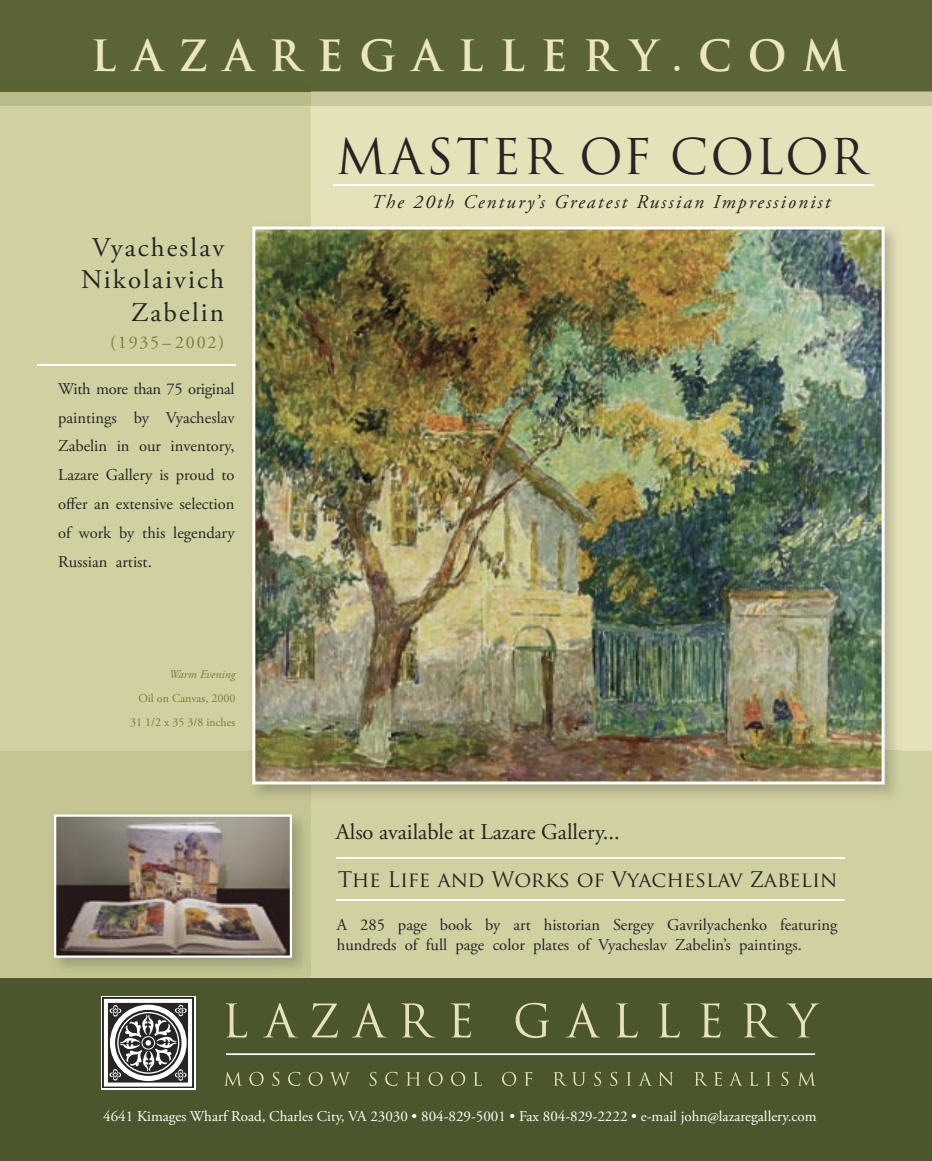
<style>
.page{position:relative;width:932px;height:1161px;background:#e5e1b8}
.page>*{position:absolute;margin:0;border:0;box-sizing:border-box;transform-origin:0 0}
.t1{font:48px "Trajan Pro";letter-spacing:.045em;color:#272425}
.t2{font:700 42px "Trajan Pro";letter-spacing:.38em;color:#ece7bb}
.t3{font:27px/32.4px "Adobe Garamond Pro";letter-spacing:.08em;color:#272425;text-align:right}
.t4{font:22.5px "Adobe Garamond Pro";color:#272425}
.t5{font:21px "Trajan Pro";color:#272425}
.t6{font:italic 19.5px "Adobe Garamond Pro";letter-spacing:.11em;color:#272425}
.t7{font:18px "Adobe Garamond Pro";letter-spacing:.1em;color:#807b39}
.t8{font:16.5px/28.8px "Adobe Garamond Pro";color:#272425}
.t9{font:15px "Adobe Garamond Pro";color:#fff}
.t10{font:12px/24px "Adobe Garamond Pro";color:#807b39;text-align:right}
.t11{font:italic 12px "Adobe Garamond Pro";color:#807b39}
</style>
<div class="page">
<div style="left:310px;top:751px;width:622px;height:227px;background:#d1d0a1"></div>
<hr style="left:333px;top:184px;width:540px;height:2px;background:#fff">
<hr style="left:336px;top:899px;width:508px;height:2px;background:#fff">
<hr style="left:336px;top:857px;width:508px;height:1px;background:#fff">
<div style="left:0;top:106px;width:310px;height:645px;background:#d1d0a1"></div>
<div style="left:0;top:751px;width:310px;height:227px;background:#c5c593"></div>
<div style="left:0;top:978px;width:932px;height:183px;background:#4b562d"></div>
<div style="left:101px;top:996px;width:94px;height:94px;background:#fff"></div>
<svg style="left:226px;top:1003px;width:21px;height:35px"></svg>
<svg style="left:263px;top:1003px;width:34px;height:34px"></svg>
<svg style="left:312px;top:1003px;width:26px;height:35px"></svg>
<svg style="left:352px;top:1003px;width:34px;height:34px"></svg>
<svg style="left:401px;top:1003px;width:34px;height:34px"></svg>
<svg style="left:451px;top:1003px;width:20px;height:35px"></svg>
<svg style="left:515px;top:1003px;width:34px;height:35px"></svg>
<svg style="left:566px;top:1003px;width:34px;height:34px"></svg>
<svg style="left:616px;top:1003px;width:21px;height:35px"></svg>
<svg style="left:658px;top:1003px;width:21px;height:35px"></svg>
<svg style="left:700px;top:1003px;width:20px;height:35px"></svg>
<svg style="left:743px;top:1003px;width:34px;height:34px"></svg>
<svg style="left:786px;top:1003px;width:33px;height:34px"></svg>
<svg style="left:224px;top:1072px;width:18px;height:14px"></svg>
<svg style="left:249px;top:1072px;width:14px;height:14px"></svg>
<svg style="left:272px;top:1072px;width:7px;height:14px"></svg>
<svg style="left:288px;top:1072px;width:12px;height:14px"></svg>
<svg style="left:308px;top:1072px;width:15px;height:14px"></svg>
<svg style="left:329px;top:1072px;width:21px;height:14px"></svg>
<svg style="left:369px;top:1072px;width:7px;height:14px"></svg>
<svg style="left:385px;top:1072px;width:12px;height:14px"></svg>
<svg style="left:406px;top:1072px;width:14px;height:14px"></svg>
<svg style="left:428px;top:1072px;width:15px;height:14px"></svg>
<svg style="left:451px;top:1072px;width:14px;height:14px"></svg>
<svg style="left:473px;top:1072px;width:9px;height:14px"></svg>
<svg style="left:502px;top:1072px;width:14px;height:14px"></svg>
<svg style="left:524px;top:1072px;width:8px;height:14px"></svg>
<svg style="left:553px;top:1072px;width:32px;height:14px"></svg>
<svg style="left:594px;top:1072px;width:7px;height:14px"></svg>
<svg style="left:610px;top:1072px;width:7px;height:14px"></svg>
<svg style="left:627px;top:1072px;width:4px;height:14px"></svg>
<svg style="left:638px;top:1072px;width:14px;height:14px"></svg>
<svg style="left:658px;top:1072px;width:15px;height:14px"></svg>
<svg style="left:694px;top:1072px;width:14px;height:14px"></svg>
<svg style="left:714px;top:1072px;width:8px;height:14px"></svg>
<svg style="left:729px;top:1072px;width:13px;height:14px"></svg>
<svg style="left:749px;top:1072px;width:9px;height:14px"></svg>
<svg style="left:766px;top:1072px;width:5px;height:14px"></svg>
<svg style="left:781px;top:1072px;width:7px;height:14px"></svg>
<svg style="left:798px;top:1072px;width:17px;height:14px"></svg>
<hr style="left:226px;top:1053px;width:589px;height:2px;background:#fff">
<svg style="left:102px;top:997px;width:92px;height:91px"></svg>
<div style="left:104px;top:999px;width:88px;height:88px;border:4px solid #fff"></div>
<svg style="left:109px;top:1005px;width:78px;height:76px"></svg>
<img style="left:49px;top:810px;width:261px;height:165px">
<img style="left:54px;top:814px;width:238px;height:144px">
<hr style="left:37px;top:364px;width:198px;height:2px;background:#fff">
<img style="left:247px;top:222px;width:654px;height:582px">
<img style="left:252px;top:226px;width:632px;height:558px">
<div style="left:310px;top:92px;width:622px;height:14px;background:#c8c89b"></div>
<div style="left:0;top:92px;width:310px;height:14px;background:#b9bb89"></div>
<div style="left:0;top:0;width:932px;height:92px;background:#5a6434"></div>
<div style="left:0;top:84px;width:310px;height:8px;background:#5a6433"></div>
<h2 class="t2" style="left:91px;top:29px;width:756px">LAZAREGALLERY.COM</h2>
<h3 class="t3" style="left:81px;top:232px;width:144px">Vyacheslav<br>Nikolaivich<br>Zabelin</h3>
<p class="t7" style="left:110px;top:332px;width:115px">(1935– 2002)</p>
<p class="t8" style="left:58px;top:375px;width:178px;text-align:justify">With more than 75 original paintings by Vyacheslav Zabelin in our inventory, Lazare Gallery is proud to offer an extensive selection of work by this legendary Russian artist.</p>
<p class="t11" style="left:169px;top:667px;width:68px">Warm Evening</p>
<p class="t10" style="left:130px;top:686px;width:107px">Oil on Canvas, 2000<br>31 1/2 x 35 3/8 inches</p>
<h1 class="t1" style="left:336px;top:126px;width:531px">MASTER OF COLOR</h1>
<p class="t6" style="left:371px;top:190px;width:460px">The 20th Century’s Greatest Russian Impressionist</p>
<h3 class="t4" style="left:336px;top:818px;width:285px">Also available at Lazare Gallery...</h3>
<p class="t5" style="left:338px;top:866px;width:501px">The Life and Works of Vyacheslav Zabelin</p>
<p class="t8" style="left:337px;top:915px;width:502px;line-height:19.8px">A 285 page book by art historian Sergey Gavrilyachenko featuring hundreds of full page color plates of Vyacheslav Zabelin’s paintings.</p>
<p class="t9" style="left:103px;top:1107px;width:715px">4641 Kimages Wharf Road, Charles City, VA 23030 • 804-829-5001 • Fax 804-829-2222 • e-mail john@lazaregallery.com</p>
</div>
